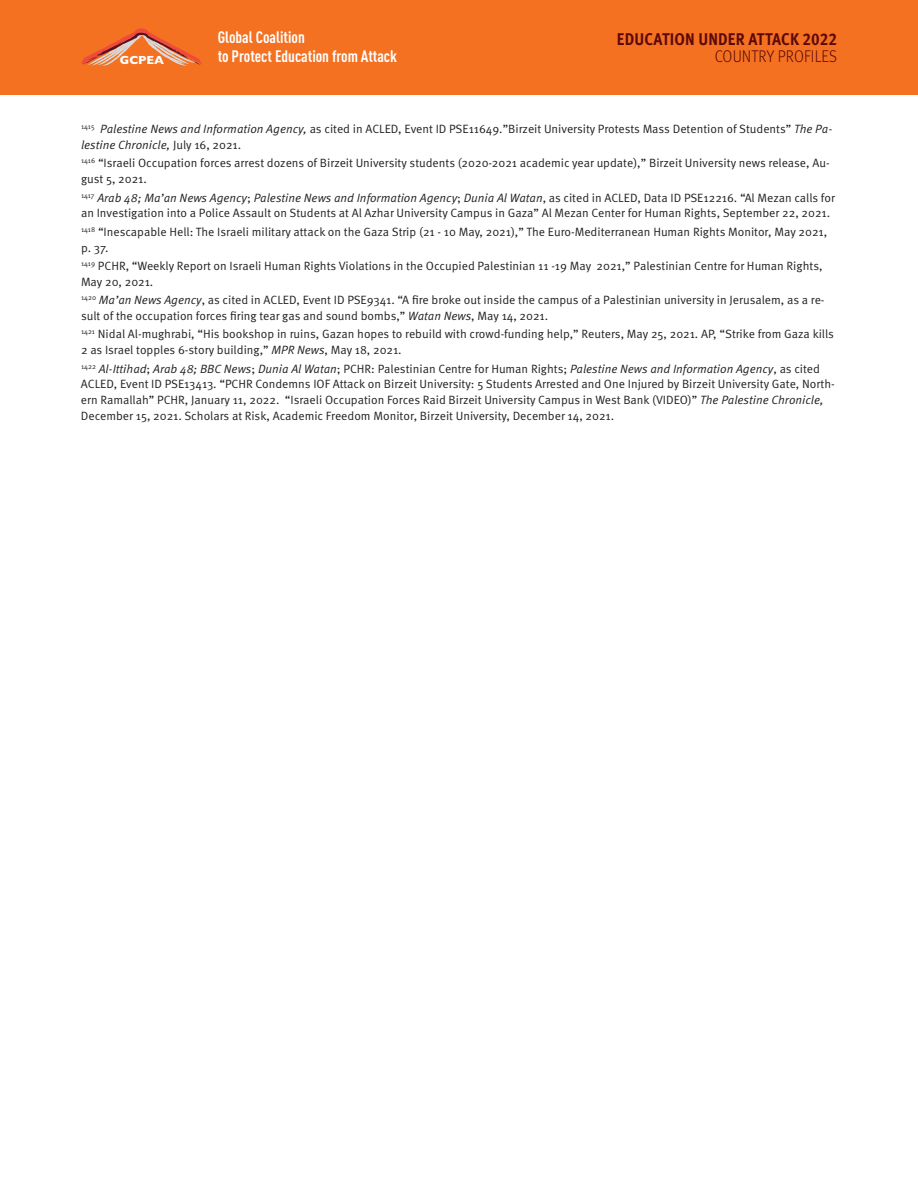
<style>
.page{position:relative;width:918px;height:1188px;background:#fff}
.page>*{position:absolute;margin:0;border:0;box-sizing:border-box;transform-origin:0 0}
.t1{font:700 16.95px "Meta Pro";letter-spacing:.01em;color:#5c090a;scale:.9 1}
.t2{font:300 16.95px "Meta Pro";letter-spacing:.01em;color:#5c090a;scale:.9 1}
.t3{font:700 16.35px/19.4px "DIN Cond";color:#fff}
.t4{font:12px/18.5px "Meta Pro Norm";color:#231f20}
.t5{font:12px "Meta Pro Norm Ita";color:#231f20}
.t6{font:700 11.85px "Gill Sans";color:#fff}
.s1{font-family:"Meta Pro Norm Ita"}
.s2{font-family:"Meta Pro Norm"}
</style>
<div class="page">
<div style="left:0;top:0;width:918px;height:95px;background:#f37121"></div>
<svg style="left:81px;top:28px;width:121px;height:38px"></svg>
<h2 class="t3" style="left:218px;top:29px;width:181px">Global Coalition<br>to Protect Education from Attack</h2>
<h1 class="t1" style="left:617px;top:29px;width:246px">EDUCATION UNDER ATTACK 2022</h1>
<p class="t6" style="left:120px;top:56px;width:46px">GCPEA</p>
<h1 class="t2" style="left:715px;top:47px;width:137px">COUNTRY PROFILES</h1>
<p class="t4" style="left:81px;top:121px;width:753px"><sup>1415</sup> <span class="s1">Palestine News and Information Agency,</span> as cited in ACLED, Event ID PSE11649.”Birzeit University Protests Mass Detention of Students” <span class="s1">The Pa-</span></p>
<p class="t5" style="left:81px;top:140px;width:162px">lestine Chronicle, <span class="s2">July 16, 2021.</span></p>
<p class="t4" style="left:81px;top:156px;width:750px;line-height:15.8px"><sup>1416</sup> “Israeli Occupation forces arrest dozens of Birzeit University students (2020-2021 academic year update),” Birzeit University news release, Au&shy;gust 5, 2021.</p>
<p class="t5" style="left:81px;top:193px;width:756px"><sup>1417</sup> Arab 48; Ma’an News Agency<span class="s2">;</span> Palestine News and Information Agency<span class="s2">;</span> Dunia Al Watan<span class="s2">, as cited in ACLED, Data ID PSE12216. “Al Mezan calls for</span></p>
<p class="t4" style="left:81px;top:205px;width:751px">an Investigation into a Police Assault on Students at Al Azhar University Campus in Gaza” Al Mezan Center for Human Rights, September 22, 2021.<br><sup>1418</sup> “Inescapable Hell: The Israeli military attack on the Gaza Strip (21 - 10 May, 2021),” The Euro-Mediterranean Human Rights Monitor, May 2021,</p>
<p class="t4" style="left:81px;top:239px;width:743px">p. 37.<br><sup>1419</sup> PCHR, “Weekly Report on Israeli Human Rights Violations in the Occupied Palestinian 11 -19 May 2021,” Palestinian Centre for Human Rights,</p>
<p class="t4" style="left:81px;top:273px;width:745px">May 20, 2021.<br><sup>1420</sup> <span class="s1">Ma’an News Agency</span>, as cited in ACLED, Event ID PSE9341. “A fire broke out inside the campus of a Palestinian university in Jerusalem, as a re-</p>
<p class="t4" style="left:81px;top:308px;width:754px">sult of the occupation forces firing tear gas and sound bombs,” <span class="s1">Watan News</span>, May 14, 2021.<br><sup>1421</sup> Nidal Al-mughrabi, “His bookshop in ruins, Gazan hopes to rebuild with crowd-funding help,” Reuters, May 25, 2021. AP, “Strike from Gaza kills</p>
<p class="t4" style="left:81px;top:342px;width:322px">2 as Israel topples 6-story building,” <span class="s1">MPR News</span>, May 18, 2021.</p>
<p class="t5" style="left:81px;top:364px;width:740px"><sup>1422</sup> Al-Ittihad<span class="s2">;</span> Arab 48; BBC News<span class="s2">;</span> Dunia Al Watan<span class="s2">; PCHR: Palestinian Centre for Human Rights;</span> Palestine News and Information Agency<span class="s2">, as cited</span></p>
<p class="t4" style="left:81px;top:377px;width:755px;line-height:15.8px">ACLED, Event ID PSE13413. “PCHR Condemns IOF Attack on Birzeit University: 5 Students Arrested and One Injured by Birzeit University Gate, North&shy;ern Ramallah” PCHR, January 11, 2022. “Israeli Occupation Forces Raid Birzeit University Campus in West Bank (VIDEO)” <span class="s1">The Palestine Chronicle,<br></span>December 15, 2021. Scholars at Risk, Academic Freedom Monitor, Birzeit University, December 14, 2021.</p>
</div>
